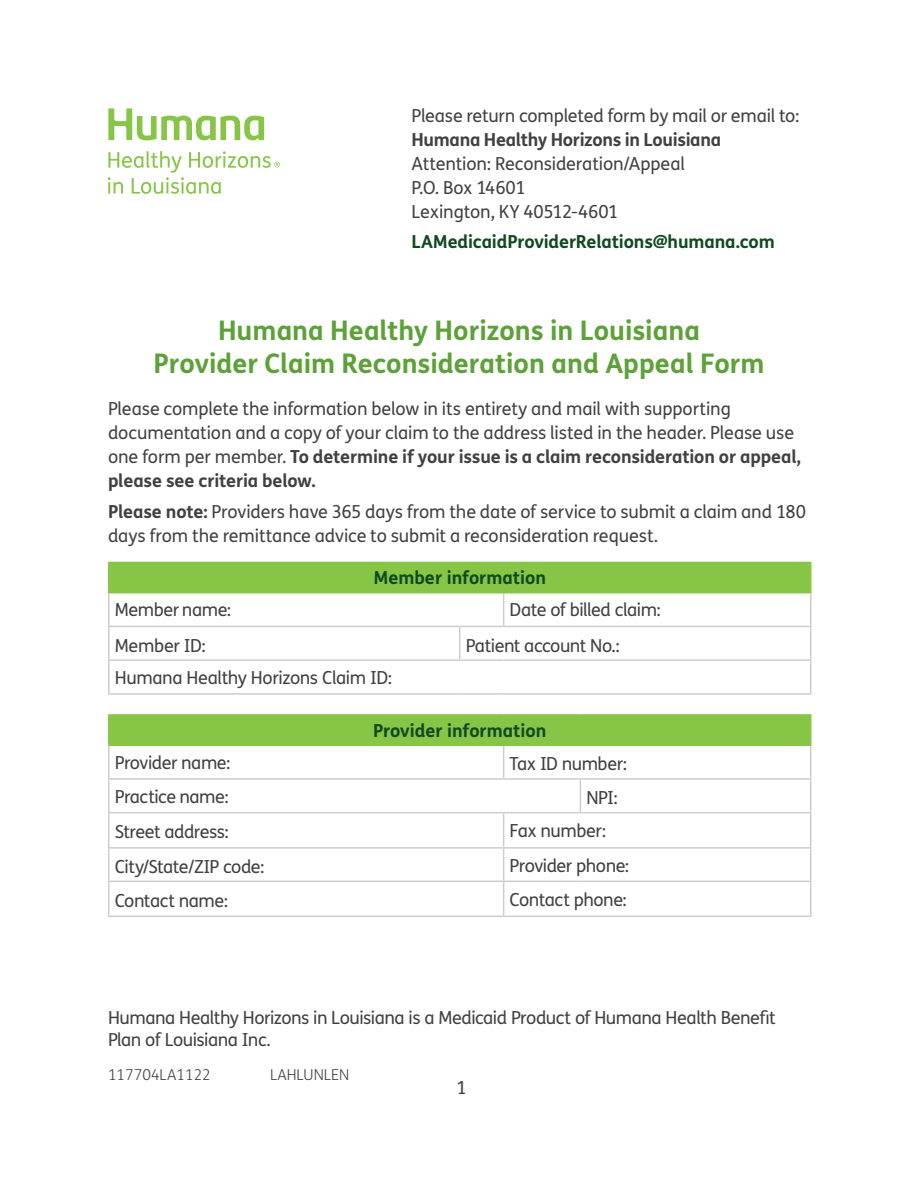
<style>
.page{position:relative;width:918px;height:1188px;background:#fff}
.page>*{position:absolute;margin:0;border:0;box-sizing:border-box;transform-origin:0 0}
.P_Dark_Gray{font:700 27px/32.4px "FS Humana";color:#5da139;text-align:center}
.P_Dark_Gray-2{font:18px/24px "FS Humana";letter-spacing:-.015em;color:#414042}
.P_Dark_Gray-3{font:700 18px "FS Humana";letter-spacing:-.005em;color:#114a21}
.t1{font:300 15px "FS Humana";color:#414042}
.s1{font-weight:700}
</style>
<div class="page">
<div style="left:109px;top:562px;width:702px;height:31px;background:#87c546"></div>
<hr style="left:108px;top:593px;width:2px;height:33px;background:#cbcdce">
<hr style="left:503px;top:593px;width:1px;height:33px;background:#cbcdce">
<hr style="left:810px;top:593px;width:2px;height:33px;background:#cbcdce">
<hr style="left:108px;top:626px;width:352px;height:1px;background:#cbcdce">
<hr style="left:108px;top:627px;width:2px;height:32px;background:#cbcdce">
<hr style="left:460px;top:626px;width:44px;height:1px;background:#cbcdce">
<hr style="left:459px;top:627px;width:1px;height:32px;background:#cbcdce">
<hr style="left:504px;top:626px;width:308px;height:1px;background:#cbcdce">
<hr style="left:810px;top:627px;width:2px;height:32px;background:#cbcdce">
<hr style="left:108px;top:659px;width:352px;height:2px;background:#cbcdce">
<hr style="left:108px;top:661px;width:2px;height:32px;background:#cbcdce">
<hr style="left:460px;top:659px;width:44px;height:2px;background:#cbcdce">
<hr style="left:504px;top:659px;width:308px;height:2px;background:#cbcdce">
<hr style="left:810px;top:661px;width:2px;height:32px;background:#cbcdce">
<hr style="left:108px;top:693px;width:352px;height:2px;background:#cbcdce">
<hr style="left:460px;top:693px;width:44px;height:2px;background:#cbcdce">
<hr style="left:504px;top:693px;width:308px;height:2px;background:#cbcdce">
<hr style="left:108px;top:562px;width:352px;height:1px;background:#87c546">
<hr style="left:108px;top:563px;width:2px;height:29px;background:#87c546">
<hr style="left:504px;top:562px;width:308px;height:1px;background:#87c546">
<hr style="left:810px;top:563px;width:2px;height:29px;background:#87c546">
<hr style="left:108px;top:592px;width:352px;height:1px;background:#87c546">
<hr style="left:504px;top:592px;width:308px;height:1px;background:#87c546">
<div style="left:109px;top:715px;width:702px;height:30px;background:#87c546"></div>
<hr style="left:108px;top:746px;width:1px;height:32px;background:#cbcdce">
<hr style="left:503px;top:746px;width:1px;height:32px;background:#cbcdce">
<hr style="left:810px;top:746px;width:1px;height:32px;background:#cbcdce">
<hr style="left:108px;top:778px;width:396px;height:2px;background:#cbcdce">
<hr style="left:108px;top:780px;width:1px;height:32px;background:#cbcdce">
<hr style="left:504px;top:778px;width:76px;height:2px;background:#cbcdce">
<hr style="left:580px;top:778px;width:231px;height:2px;background:#cbcdce">
<hr style="left:580px;top:780px;width:1px;height:32px;background:#cbcdce">
<hr style="left:810px;top:780px;width:1px;height:32px;background:#cbcdce">
<hr style="left:108px;top:812px;width:396px;height:1px;background:#cbcdce">
<hr style="left:108px;top:813px;width:1px;height:34px;background:#cbcdce">
<hr style="left:504px;top:812px;width:76px;height:1px;background:#cbcdce">
<hr style="left:503px;top:813px;width:1px;height:34px;background:#cbcdce">
<hr style="left:580px;top:812px;width:231px;height:1px;background:#cbcdce">
<hr style="left:810px;top:813px;width:1px;height:34px;background:#cbcdce">
<hr style="left:108px;top:847px;width:396px;height:2px;background:#cbcdce">
<hr style="left:108px;top:849px;width:1px;height:32px;background:#cbcdce">
<hr style="left:504px;top:847px;width:76px;height:2px;background:#cbcdce">
<hr style="left:503px;top:849px;width:1px;height:32px;background:#cbcdce">
<hr style="left:580px;top:847px;width:231px;height:2px;background:#cbcdce">
<hr style="left:810px;top:849px;width:1px;height:32px;background:#cbcdce">
<hr style="left:108px;top:881px;width:396px;height:1px;background:#cbcdce">
<hr style="left:108px;top:882px;width:1px;height:34px;background:#cbcdce">
<hr style="left:504px;top:881px;width:76px;height:1px;background:#cbcdce">
<hr style="left:503px;top:882px;width:1px;height:34px;background:#cbcdce">
<hr style="left:580px;top:881px;width:231px;height:1px;background:#cbcdce">
<hr style="left:810px;top:882px;width:1px;height:34px;background:#cbcdce">
<hr style="left:108px;top:916px;width:396px;height:1px;background:#cbcdce">
<hr style="left:504px;top:916px;width:76px;height:1px;background:#cbcdce">
<hr style="left:580px;top:916px;width:231px;height:1px;background:#cbcdce">
<hr style="left:108px;top:714px;width:396px;height:2px;background:#87c546">
<svg style="left:108px;top:716px;width:1px;height:28px"></svg>
<hr style="left:504px;top:714px;width:76px;height:2px;background:#87c546">
<hr style="left:580px;top:714px;width:231px;height:2px;background:#87c546">
<hr style="left:108px;top:744px;width:396px;height:2px;background:#87c546">
<hr style="left:504px;top:744px;width:76px;height:2px;background:#87c546">
<hr style="left:580px;top:744px;width:231px;height:2px;background:#87c546">
<svg style="left:108px;top:108px;width:156px;height:32px"></svg>
<svg style="left:108px;top:151px;width:172px;height:43px"></svg>
<p class="P_Dark_Gray-2" style="left:411px;top:103px;width:390px">Please return completed form by mail or email to:<br><span class="s1">Humana Healthy Horizons in Louisiana</span></p>
<p class="P_Dark_Gray-2" style="left:411px;top:151px;width:275px">Attention: Reconsideration/Appeal<br>P.O. Box 14601<br>Lexington, KY 40512-4601</p>
<p class="P_Dark_Gray-3" style="left:411px;top:228px;width:365px">LAMedicaidProviderRelations@humana.com</p>
<p class="P_Dark_Gray" style="left:153px;top:313px;width:613px">Humana Healthy Horizons in Louisiana<br>Provider Claim Reconsideration and Appeal Form</p>
<p class="P_Dark_Gray-2" style="left:108px;top:397px;width:695px">Please complete the information below in its entirety and mail with supporting documentation and a copy of your claim to the address listed in the header. Please use one form per member. <span class="s1">To determine if your issue is a claim reconsideration or appeal, please see criteria below.</span></p>
<p class="P_Dark_Gray-2" style="left:108px;top:500px;width:699px"><span class="s1">Please note:</span> Providers have 365 days from the date of service to submit a claim and 180 days from the remittance advice to submit a reconsideration request.</p>
<p class="P_Dark_Gray-3" style="left:374px;top:564px;width:174px">Member information</p>
<p class="P_Dark_Gray-2" style="left:115px;top:598px;width:118px">Member name:</p>
<p class="P_Dark_Gray-2" style="left:510px;top:598px;width:153px">Date of billed claim:</p>
<p class="P_Dark_Gray-2" style="left:115px;top:633px;width:93px">Member ID:</p>
<p class="P_Dark_Gray-2" style="left:466px;top:633px;width:156px">Patient account No.:</p>
<p class="P_Dark_Gray-2" style="left:115px;top:665px;width:279px">Humana Healthy Horizons Claim ID:</p>
<p class="P_Dark_Gray-3" style="left:373px;top:717px;width:175px">Provider information</p>
<p class="P_Dark_Gray-2" style="left:115px;top:750px;width:117px">Provider name:</p>
<p class="P_Dark_Gray-2" style="left:510px;top:751px;width:119px">Tax ID number:</p>
<p class="P_Dark_Gray-2" style="left:115px;top:784px;width:115px">Practice name:</p>
<p class="P_Dark_Gray-2" style="left:586px;top:785px;width:33px">NPI:</p>
<p class="P_Dark_Gray-2" style="left:115px;top:819px;width:116px">Street address:</p>
<p class="P_Dark_Gray-2" style="left:510px;top:819px;width:98px">Fax number:</p>
<p class="P_Dark_Gray-2" style="left:115px;top:854px;width:151px">City/State/ZIP code:</p>
<p class="P_Dark_Gray-2" style="left:510px;top:854px;width:121px">Provider phone:</p>
<p class="P_Dark_Gray-2" style="left:115px;top:888px;width:115px">Contact name:</p>
<p class="P_Dark_Gray-2" style="left:510px;top:887px;width:119px">Contact phone:</p>
<p class="P_Dark_Gray-2" style="left:108px;top:1007px;width:669px;line-height:21.6px">Humana Healthy Horizons in Louisiana is a Medicaid Product of Humana Health Benefit<br>Plan of Louisiana Inc.</p>
<p class="t1" style="left:108px;top:1065px;width:104px">117704LA1122</p>
<p class="t1" style="left:270px;top:1065px;width:81px">LAHLUNLEN</p>
<p class="P_Dark_Gray-2" style="left:457px;top:1075px;width:12px">1</p>
</div>
